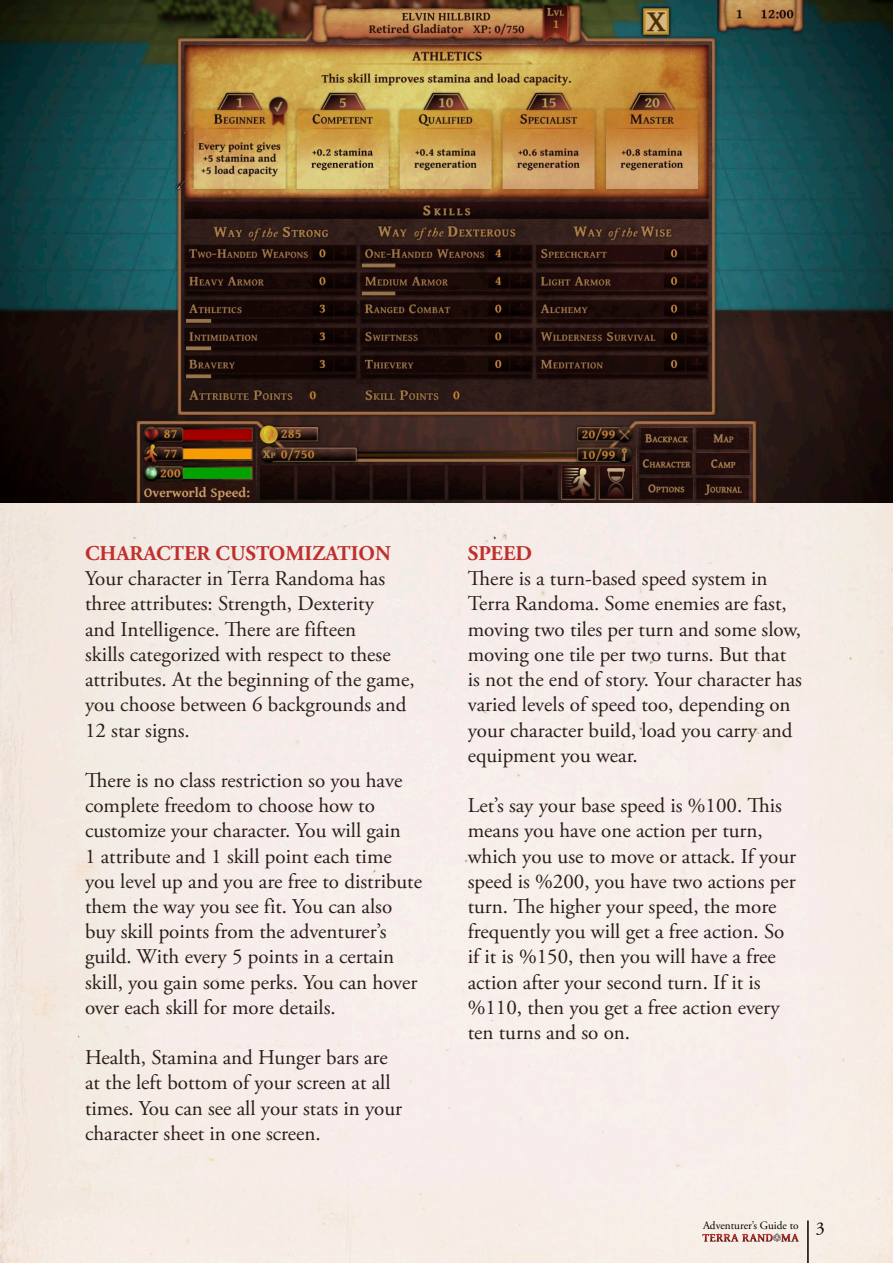
<style>
.page{position:relative;width:893px;height:1263px;background:#fff}
.page>*{position:absolute;margin:0;border:0;box-sizing:border-box;transform-origin:0 0}
.t1{font:21px/25.2px "Adobe Garamond Pro";color:#2b1c18}
.t2{font:700 21px "Adobe Garamond Pro";color:#bf302d}
.t3{font:18px "Adobe Garamond Pro";color:#000}
.t4{font:11.25px "Adobe Garamond Pro";color:#000}
</style>
<div class="page">
<div style="left:0;top:502px;width:893px;height:761px;background:#f7ece7"></div>
<hr style="left:807px;top:1220px;width:2px;height:43px;background:#000">
<img style="left:703px;top:1233px;width:95px;height:9px">
<img style="left:0;top:0;width:893px;height:502px">
<p class="t2" style="left:85px;top:541px;width:307px">CHARACTER CUSTOMIZATION</p>
<p class="t1" style="left:85px;top:567px;width:331px">Your character in Terra Randoma has three attributes: Strength, Dexterity<br>and Intelligence. There are fifteen<br>skills categorized with respect to these attributes. At the beginning of the game, you choose between 6 backgrounds and 12 star signs.</p>
<p class="t1" style="left:85px;top:768px;width:339px">There is no class restriction so you have complete freedom to choose how to customize your character. You will gain<br>1 attribute and 1 skill point each time you level up and you are free to distribute them the way you see fit. You can also buy skill points from the adventurer’s guild. With every 5 points in a certain skill, you gain some perks. You can hover over each skill for more details.</p>
<p class="t1" style="left:85px;top:1045px;width:318px">Health, Stamina and Hunger bars are at the left bottom of your screen at all times. You can see all your stats in your character sheet in one screen.</p>
<p class="t2" style="left:468px;top:541px;width:66px">SPEED</p>
<p class="t1" style="left:468px;top:567px;width:336px">There is a turn-based speed system in Terra Randoma. Some enemies are fast, moving two tiles per turn and some slow, moving one tile per two turns. But that is not the end of story. Your character has varied levels of speed too, depending on your character build, load you carry and equipment you wear.</p>
<p class="t1" style="left:468px;top:793px;width:330px">Let’s say your base speed is %100. This means you have one action per turn, which you use to move or attack. If your speed is %200, you have two actions per turn. The higher your speed, the more frequently you will get a free action. So if it is %150, then you will have a free action after your second turn. If it is %110, then you get a free action every ten turns and so on.</p>
<p class="t4" style="left:703px;top:1218px;width:97px">Adventurer’s Guide to</p>
<p class="t3" style="left:816px;top:1217px;width:10px">3</p>
</div>
